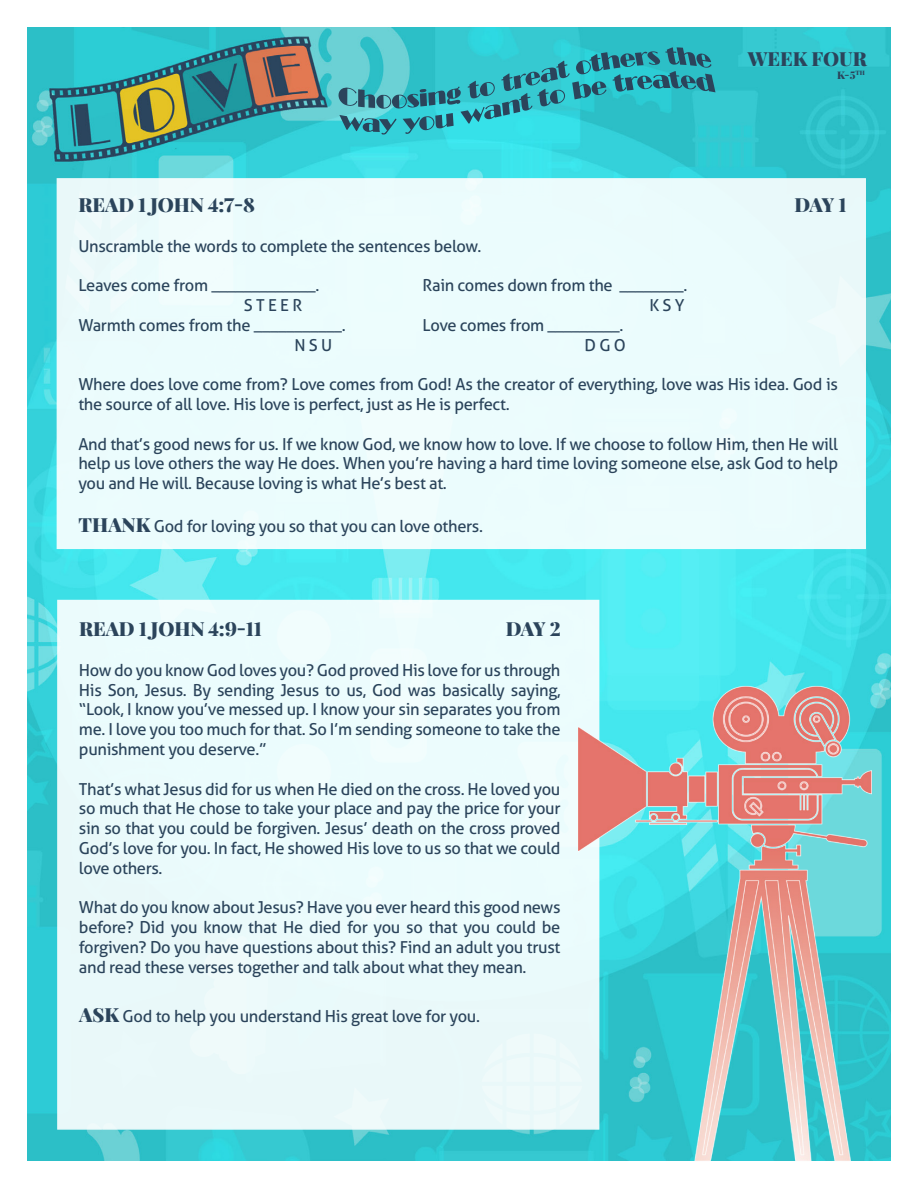
<style>
.page{position:relative;width:918px;height:1188px;background:#fff}
.page>*{position:absolute;margin:0;border:0;box-sizing:border-box;transform-origin:0 0}
.t1{font:900 19.5px "Playfair Display";letter-spacing:-.005em;color:#2b445b}
.t2{font:16.5px/19.8px "Aller";letter-spacing:-.02em;color:#2b445b;text-align:justify}
.t3{font:900 10.5px "Playfair Display";color:#2b445b}
.s1{font-family:"Playfair Display";font-weight:900;font-size:19.5px}
</style>
<div class="page">
<img style="left:27px;top:27px;width:864px;height:1134px">
<svg style="left:339px;top:47px;width:376px;height:88px;background:#36b4be"></svg>
<div style="left:57px;top:178px;width:809px;height:371px;background:#ebfcfd;border:2px solid #fff"></div>
<div style="left:57px;top:600px;width:542px;height:530px;background:#ebfbfc;border:2px solid #fff"></div>
<img style="left:579px;top:675px;width:292px;height:486px">
<p class="t1" style="left:748px;top:46px;width:120px">WEEK FOUR</p>
<p class="t3" style="left:837px;top:68px;width:29px">K-5<sup>TH</sup></p>
<p class="t1" style="left:79px;top:192px;width:178px">READ 1 JOHN 4:7-8</p>
<p class="t2" style="left:78px;top:236px;width:404px">Unscramble the words to complete the sentences below.</p>
<p class="t2" style="left:78px;top:275px;width:242px">Leaves come from _____________.</p>
<p class="t2" style="left:244px;top:295px;width:60px">S T E E R</p>
<p class="t2" style="left:78px;top:315px;width:269px">Warmth comes from the ___________.</p>
<p class="t2" style="left:294px;top:335px;width:39px">N S U</p>
<p class="t2" style="left:78px;top:374px;width:761px">Where does love come from? Love comes from God! As the creator of everything, love was His idea. God is the source of all love. His love is perfect, just as He is perfect.</p>
<p class="t2" style="left:78px;top:434px;width:761px">And that’s good news for us. If we know God, we know how to love. If we choose to follow Him, then He will help us love others the way He does. When you’re having a hard time loving someone else, ask God to help you and He will. Because loving is what He’s best at.</p>
<p class="t2" style="left:79px;top:517px;width:406px"><span class="s1">THANK</span> God for loving you so that you can love others.</p>
<p class="t1" style="left:794px;top:192px;width:53px">DAY 1</p>
<p class="t2" style="left:423px;top:275px;width:266px">Rain comes down from the ________.</p>
<p class="t2" style="left:649px;top:295px;width:37px">K S Y</p>
<p class="t2" style="left:423px;top:315px;width:202px">Love comes from _________.</p>
<p class="t2" style="left:585px;top:335px;width:43px">D G O</p>
<p class="t1" style="left:79px;top:616px;width:184px">READ 1 JOHN 4:9-11</p>
<p class="t2" style="left:79px;top:660px;width:483px">How do you know God loves you? God proved His love for us through His Son, Jesus. By sending Jesus to us, God was basically saying, “Look, I know you’ve messed up. I know your sin separates you from me. I love you too much for that. So I’m sending someone to take the punishment you deserve.”</p>
<p class="t2" style="left:79px;top:779px;width:483px">That’s what Jesus did for us when He died on the cross. He loved you so much that He chose to take your place and pay the price for your sin so that you could be forgiven. Jesus’ death on the cross proved God’s love for you. In fact, He showed His love to us so that we could love others.</p>
<p class="t2" style="left:79px;top:898px;width:483px">What do you know about Jesus? Have you ever heard this good news before? Did you know that He died for you so that you could be forgiven? Do you have questions about this? Find an adult you trust and read these verses together and talk about what they mean.</p>
<p class="t2" style="left:79px;top:1006px;width:402px"><span class="s1">ASK</span> God to help you understand His great love for you.</p>
<p class="t1" style="left:506px;top:616px;width:56px">DAY 2</p>
</div>
